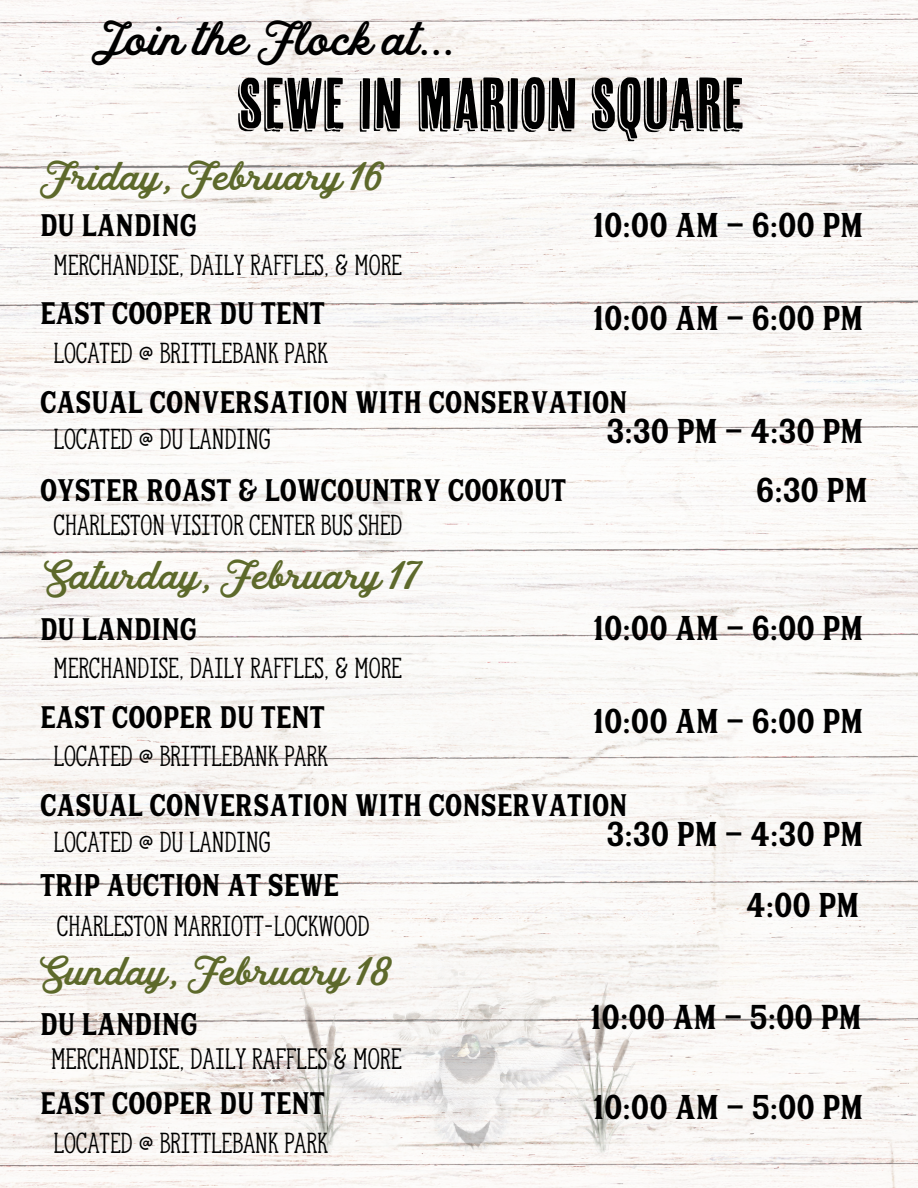
<style>
.page{position:relative;width:918px;height:1188px;background:#fff}
.page>*{position:absolute;margin:0;border:0;box-sizing:border-box;transform-origin:0 0}
.t1{font:72px "Cheap Pine";color:#000}
.t2{font:45px "Hanley Script";color:#000}
.t3{font:38.25px "Hanley Script";color:#5d692b}
.t4{font:32.25px "Hanley Block Display";color:#000}
.t5{font:32.1px "Hanley Block Display";color:#000}
.t6{font:29.25px "Hanley Block Display";color:#000}
.t7{font:29.1px "Hanley Block Display";color:#000}
.t8{font:27.6px "Hanley Slim Serif";color:#000}
.t9{font:27px "Hanley Slim Serif";color:#000}
</style>
<div class="page">
<img style="left:0;top:0;width:918px;height:1188px">
<img style="left:215px;top:969px;width:80px;height:211px">
<img style="left:624px;top:969px;width:79px;height:211px">
<img style="left:295px;top:932px;width:329px;height:256px">
<p class="t2" style="left:92px;top:9px;width:365px">Join the Flock at...</p>
<h2 class="t1" style="left:238px;top:64px;width:508px">SEWE IN MARION SQUARE</h2>
<h1 class="t3" style="left:40px;top:152px;width:346px">Friday, February 16</h1>
<p class="t7" style="left:40px;top:209px;width:158px">DU LANDING</p>
<h5 class="t5" style="left:593px;top:207px;width:272px">10:00 AM - 6:00 PM</h5>
<h4 class="t9" style="left:54px;top:243px;width:350px">MERCHANDISE, DAILY RAFFLES, &amp; MORE</h4>
<p class="t7" style="left:40px;top:297px;width:286px">EAST COOPER DU TENT</p>
<h5 class="t9" style="left:54px;top:331px;width:276px">LOCATED @ BRITTLEBANK PARK</h5>
<h4 class="t5" style="left:593px;top:300px;width:272px">10:00 AM - 6:00 PM</h4>
<p class="t7" style="left:40px;top:385px;width:589px">CASUAL CONVERSATION WITH CONSERVATION</p>
<h5 class="t9" style="left:54px;top:417px;width:218px">LOCATED @ DU LANDING</h5>
<h4 class="t5" style="left:607px;top:413px;width:258px">3:30 PM - 4:30 PM</h4>
<h5 class="t7" style="left:40px;top:474px;width:528px">OYSTER ROAST &amp; LOWCOUNTRY COOKOUT</h5>
<h3 class="t5" style="left:756px;top:472px;width:113px">6:30 PM</h3>
<h4 class="t9" style="left:54px;top:503px;width:350px">CHARLESTON VISITOR CENTER BUS SHED</h4>
<p class="t3" style="left:44px;top:550px;width:379px">Saturday, February 17</p>
<h5 class="t7" style="left:40px;top:612px;width:158px">DU LANDING</h5>
<h5 class="t5" style="left:593px;top:610px;width:272px">10:00 AM - 6:00 PM</h5>
<p class="t9" style="left:54px;top:646px;width:350px">MERCHANDISE, DAILY RAFFLES, &amp; MORE</p>
<p class="t7" style="left:40px;top:700px;width:286px">EAST COOPER DU TENT</p>
<h4 class="t9" style="left:54px;top:734px;width:276px">LOCATED @ BRITTLEBANK PARK</h4>
<h5 class="t5" style="left:593px;top:703px;width:272px">10:00 AM - 6:00 PM</h5>
<p class="t7" style="left:40px;top:789px;width:589px">CASUAL CONVERSATION WITH CONSERVATION</p>
<p class="t9" style="left:54px;top:820px;width:218px">LOCATED @ DU LANDING</p>
<h3 class="t5" style="left:607px;top:816px;width:258px">3:30 PM - 4:30 PM</h3>
<h5 class="t6" style="left:40px;top:869px;width:300px">TRIP AUCTION AT SEWE</h5>
<p class="t9" style="left:57px;top:904px;width:314px">CHARLESTON MARRIOTT-LOCKWOOD</p>
<h4 class="t5" style="left:746px;top:887px;width:115px">4:00 PM</h4>
<p class="t3" style="left:40px;top:947px;width:354px">Sunday, February 18</p>
<h3 class="t6" style="left:40px;top:1008px;width:159px">DU LANDING</h3>
<h5 class="t4" style="left:590px;top:999px;width:273px">10:00 AM - 5:00 PM</h5>
<h4 class="t8" style="left:51px;top:1036px;width:352px">MERCHANDISE, DAILY RAFFLES &amp; MORE</h4>
<p class="t7" style="left:40px;top:1087px;width:286px">EAST COOPER DU TENT</p>
<h5 class="t9" style="left:54px;top:1120px;width:276px">LOCATED @ BRITTLEBANK PARK</h5>
<h4 class="t5" style="left:593px;top:1090px;width:272px">10:00 AM - 5:00 PM</h4>
</div>
